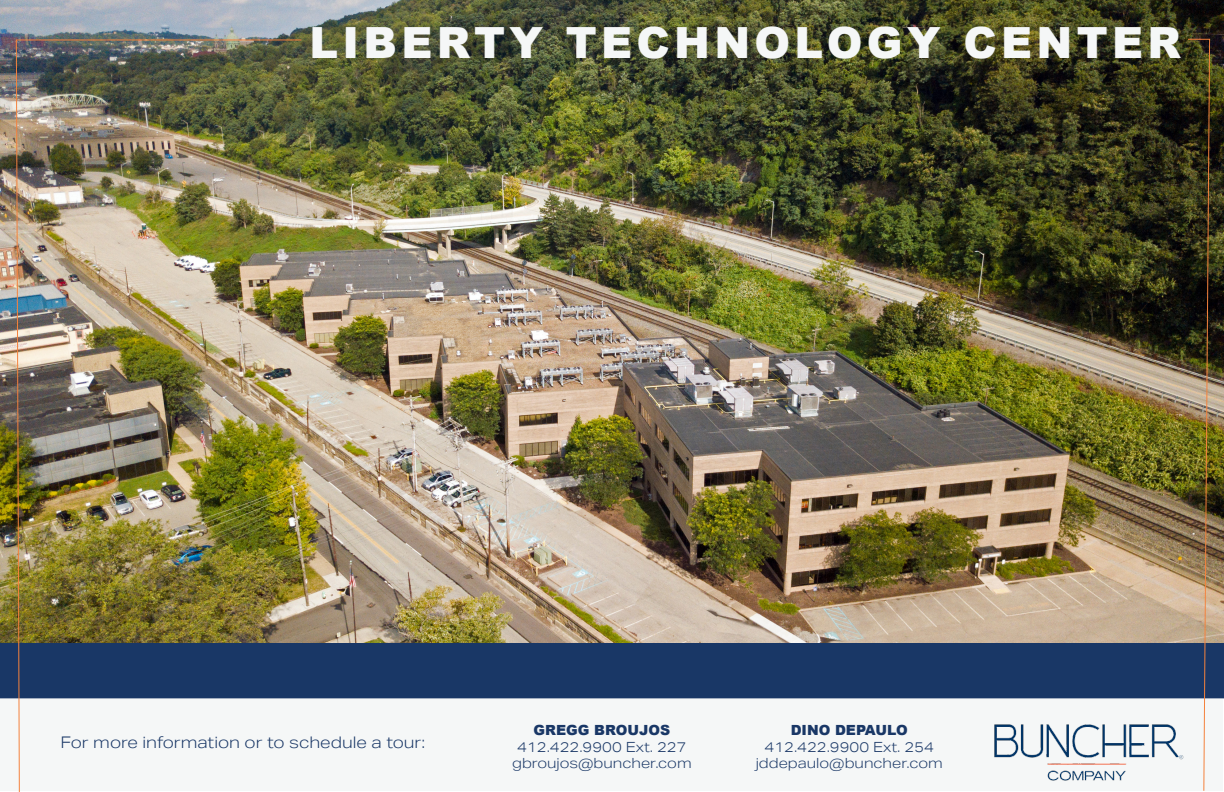
<style>
.page{position:relative;width:1224px;height:792px;background:#fff}
.page>*{position:absolute;margin:0;border:0;box-sizing:border-box;transform-origin:0 0}
.t1{font:900 43px "Arial";letter-spacing:.1em;color:#f5f7f7}
.t2{font:300 16px "Aktiv Grotesk Ex";color:#193766}
.t3{font:300 14px "Aktiv Grotesk Ex";color:#193766}
.t4{font:900 14px "Arial";color:#193766}
</style>
<div class="page">
<div style="left:0;top:551px;width:1223px;height:147px;background:#193766"></div>
<div style="left:0;top:699px;width:1223px;height:92px;background:#f5f7f7"></div>
<img style="left:0;top:0;width:1224px;height:643px">
<img style="left:1187px;top:38px;width:24px;height:753px">
<img style="left:15px;top:39px;width:287px;height:753px">
<img style="left:994px;top:708px;width:205px;height:83px">
<p class="t1" style="left:310px;top:11px;width:873px">LIBERTY TECHNOLOGY CENTER</p>
<p class="t2" style="left:60px;top:733px;width:366px">For more information or to schedule a tour:</p>
<p class="t4" style="left:534px;top:720px;width:138px">GREGG BROUJOS</p>
<p class="t3" style="left:517px;top:739px;width:171px">412.422.9900 Ext. 227</p>
<p class="t3" style="left:512px;top:755px;width:181px">gbroujos@buncher.com</p>
<p class="t4" style="left:791px;top:720px;width:119px">DINO DEPAULO</p>
<p class="t3" style="left:765px;top:739px;width:171px">412.422.9900 Ext. 254</p>
<p class="t3" style="left:756px;top:755px;width:189px">jddepaulo@buncher.com</p>
</div>
